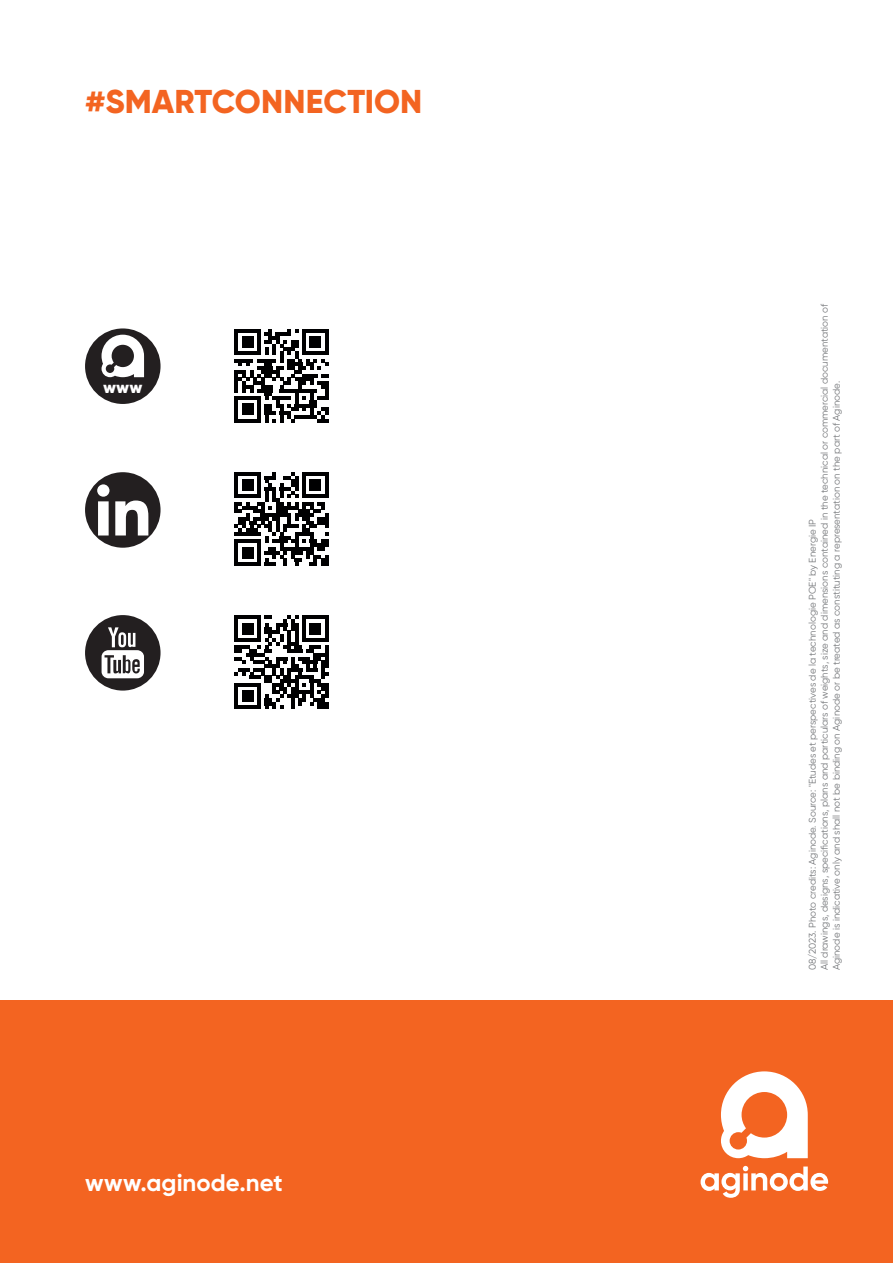
<style>
.page{position:relative;width:893px;height:1263px;background:#fff}
.page>*{position:absolute;margin:0;border:0;box-sizing:border-box;transform-origin:0 0}
.t1{font:800 33px "Gilroy";color:#f36421}
.t2{font:700 24px "Gilroy";color:#fff}
.t3{font:900 16.35px "Gilroy";color:#fff}
.t4{font:9.75px/12px "Gilroy";color:#76787b}
</style>
<div class="page">
<div style="left:0;top:1000px;width:893px;height:263px;background:#f36421"></div>
<svg style="left:721px;top:1071px;width:87px;height:87px"></svg>
<svg style="left:701px;top:1166px;width:127px;height:32px"></svg>
<svg style="left:85px;top:472px;width:76px;height:76px"></svg>
<div style="left:85px;top:615px;width:76px;height:75px;background:#231f20;border-radius:50%"></div>
<svg style="left:102px;top:627px;width:42px;height:51px"></svg>
<div style="left:85px;top:328px;width:76px;height:76px;background:#231f20;border-radius:50%"></div>
<svg style="left:102px;top:335px;width:42px;height:42px"></svg>
<svg style="left:235px;top:472px;width:93px;height:94px"></svg>
<hr style="left:235px;top:562px;width:26px;height:4px;background:#000001">
<div style="left:242px;top:547px;width:11px;height:11px;background:#000001"></div>
<svg style="left:235px;top:615px;width:93px;height:94px"></svg>
<hr style="left:235px;top:705px;width:26px;height:4px;background:#000001">
<div style="left:242px;top:690px;width:11px;height:12px;background:#000001"></div>
<svg style="left:235px;top:329px;width:93px;height:93px"></svg>
<hr style="left:235px;top:419px;width:26px;height:3px;background:#000001">
<div style="left:242px;top:404px;width:11px;height:11px;background:#000001"></div>
<p class="t1" style="left:85px;top:81px;width:339px">#SMARTCONNECTION</p>
<p class="t3" style="left:103px;top:377px;width:41px">www</p>
<h2 class="t2" style="left:85px;top:1167px;width:199px">www.aginode.net</h2>
<p class="t4" style="left:806px;top:970px;width:668px;rotate:-90deg">08/2023. Photo credits: Aginode. Source: "Etudes et perspectives de la technologie POE" by Energie IP<br>All drawings, designs, specifications, plans and particulars of weights, size and dimensions contained in the technical or commercial documentation of<br>Aginode is indicative only and shall not be binding on Aginode or be treated as constituting a representation on the part of Aginode.</p>
</div>
